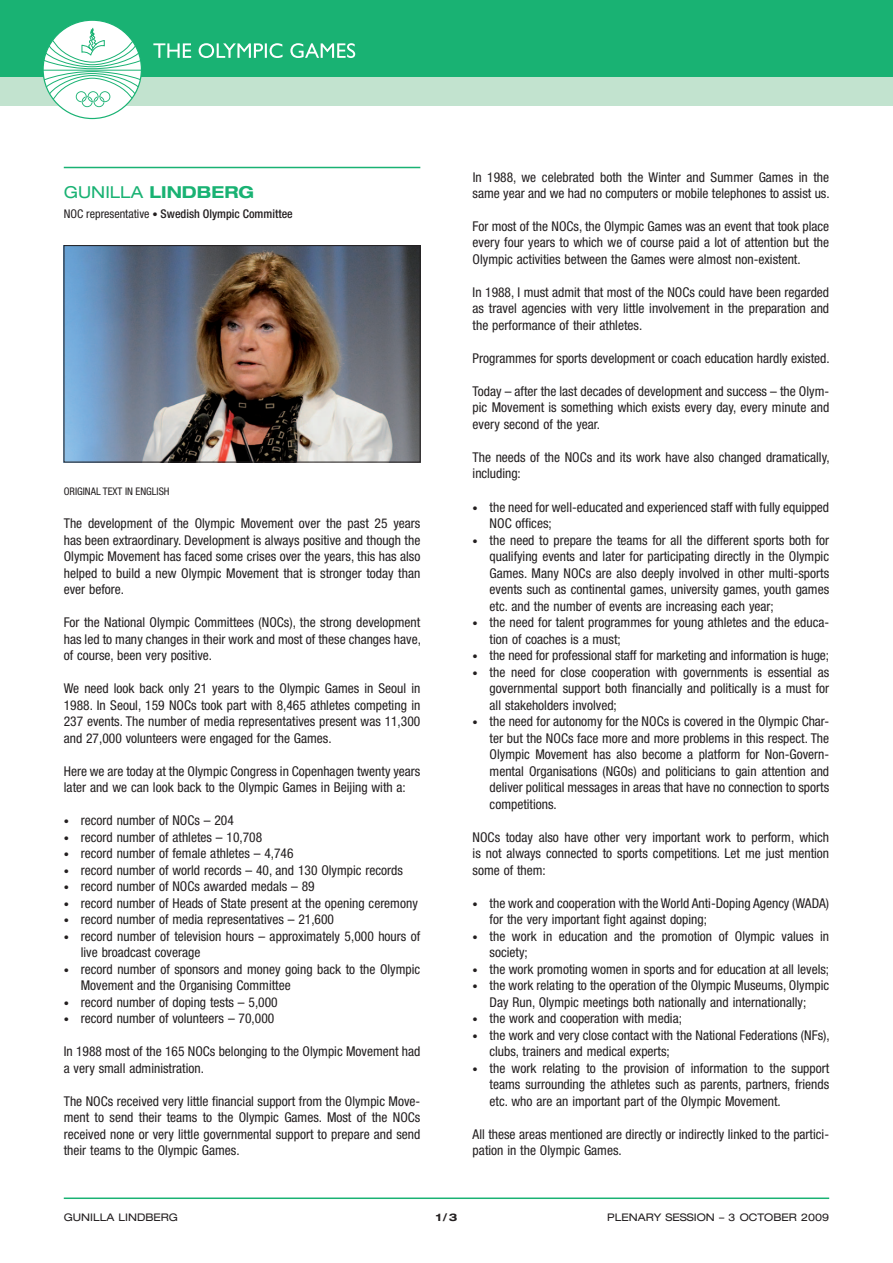
<style>
.page{position:relative;width:893px;height:1263px;background:#fff}
.page>*{position:absolute;margin:0;border:0;box-sizing:border-box;transform-origin:0 0}
.t1{font:700 expanded 16.5px "Helvetica Neue";color:#19b273}
.t2{font:condensed 13.5px/16.5px "Helvetica Neue";color:#231f20;text-align:justify}
.t3{font:500 condensed 12px "Helvetica Neue";color:#231f20}
.t4{font:expanded 10.5px "Helvetica Neue";color:#231f20}
.t5{font:condensed 10.5px "Helvetica Neue";color:#231f20}
.t6{font:700 expanded 10.5px "Helvetica Neue";color:#231f20}
.s1{font-weight:400}
.s2{font-weight:400;font-size:10.5px}
.s3{font-size:10.5px}
</style>
<div class="page">
<div style="left:0;top:0;width:893px;height:77px;background:#19b273"></div>
<div style="left:0;top:77px;width:893px;height:29px;background:#c2e3cf"></div>
<svg style="left:43px;top:22px;width:98px;height:97px"></svg>
<hr style="left:64px;top:1197px;width:765px;height:2px;background:#19b273">
<svg style="left:153px;top:43px;width:202px;height:15px"></svg>
<hr style="left:64px;top:167px;width:356px;height:1px;background:#19b273">
<img style="left:66px;top:247px;width:352px;height:213px">
<div style="left:64px;top:245px;width:356px;height:217px;border:1px solid #231f20"></div>
<p class="t1" style="left:64px;top:182px;width:192px"><span class="s1">GUNILLA</span> LINDBERG</p>
<p class="t3" style="left:64px;top:206px;width:231px"><span class="s1">NOC representative</span> <span class="s2">•</span> Swedish Olympic Committee</p>
<p class="t5" style="left:64px;top:485px;width:107px">Original text in English</p>
<p class="t2" style="left:64px;top:515px;width:358px">The development of the Olympic Movement over the past 25 years has been extraordinary. Development is always positive and though the Olympic Movement has faced some crises over the years, this has also helped to build a new Olympic Movement that is stronger today than ever before.</p>
<p class="t2" style="left:64px;top:614px;width:359px">For the National Olympic Committees (NOCs), the strong development has led to many changes in their work and most of these changes have, of course, been very positive.</p>
<p class="t2" style="left:64px;top:680px;width:358px">We need look back only 21 years to the Olympic Games in Seoul in 1988. In Seoul, 159 NOCs took part with 8,465 athletes competing in 237 events. The number of media representatives present was 11,300 and 27,000 volunteers were engaged for the Games.</p>
<p class="t2" style="left:64px;top:762px;width:358px">Here we are today at the Olympic Congress in Copenhagen twenty years later and we can look back to the Olympic Games in Beijing with a:</p>
<p class="t2" style="left:64px;top:812px;width:172px"><span class="s3">•</span> record number of NOCs – 204</p>
<p class="t2" style="left:64px;top:828px;width:200px"><span class="s3">•</span> record number of athletes – 10,708</p>
<p class="t2" style="left:64px;top:845px;width:231px"><span class="s3">•</span> record number of female athletes – 4,746</p>
<p class="t2" style="left:64px;top:861px;width:341px"><span class="s3">•</span> record number of world records – 40, and 130 Olympic records</p>
<p class="t2" style="left:64px;top:878px;width:253px"><span class="s3">•</span> record number of NOCs awarded medals – 89</p>
<p class="t2" style="left:64px;top:894px;width:356px"><span class="s3">•</span> record number of Heads of State present at the opening ceremony</p>
<p class="t2" style="left:64px;top:911px;width:272px"><span class="s3">•</span> record number of media representatives – 21,600</p>
<p class="t2" style="left:81px;top:927px;width:341px;text-indent:-17px"><span class="s3">•</span> record number of television hours – approximately 5,000 hours of live broadcast coverage</p>
<p class="t2" style="left:81px;top:960px;width:341px;text-indent:-17px"><span class="s3">•</span> record number of sponsors and money going back to the Olympic<br>Movement and the Organising Committee</p>
<p class="t2" style="left:64px;top:993px;width:215px"><span class="s3">•</span> record number of doping tests – 5,000</p>
<p class="t2" style="left:64px;top:1010px;width:212px"><span class="s3">•</span> record number of volunteers – 70,000</p>
<p class="t2" style="left:64px;top:1043px;width:358px">In 1988 most of the 165 NOCs belonging to the Olympic Movement had a very small administration.</p>
<p class="t2" style="left:64px;top:1092px;width:358px">The NOCs received very little financial support from the Olympic Move&shy;ment to send their teams to the Olympic Games. Most of the NOCs received none or very little governmental support to prepare and send their teams to the Olympic Games.</p>
<p class="t2" style="left:473px;top:168px;width:358px">In 1988, we celebrated both the Winter and Summer Games in the same year and we had no computers or mobile telephones to assist us.</p>
<p class="t2" style="left:473px;top:218px;width:358px">For most of the NOCs, the Olympic Games was an event that took place every four years to which we of course paid a lot of attention but the Olympic activities between the Games were almost non-existent.</p>
<p class="t2" style="left:473px;top:284px;width:358px">In 1988, I must admit that most of the NOCs could have been regarded as travel agencies with very little involvement in the preparation and the performance of their athletes.</p>
<p class="t2" style="left:473px;top:350px;width:359px">Programmes for sports development or coach education hardly existed.</p>
<p class="t2" style="left:473px;top:383px;width:358px">Today – after the last decades of development and success – the Olym&shy;pic Movement is something which exists every day, every minute and every second of the year.</p>
<p class="t2" style="left:473px;top:449px;width:358px">The needs of the NOCs and its work have also changed dramatically, including:</p>
<p class="t2" style="left:490px;top:498px;width:341px;text-indent:-17px"><span class="s3">•</span> the need for well-educated and experienced staff with fully equipped<br>NOC offices;</p>
<p class="t2" style="left:490px;top:531px;width:341px;text-indent:-17px"><span class="s3">•</span> the need to prepare the teams for all the different sports both for qualifying events and later for participating directly in the Olympic Games. Many NOCs are also deeply involved in other multi-sports events such as continental games, university games, youth games etc. and the number of events are increasing each year;</p>
<p class="t2" style="left:490px;top:614px;width:341px;text-indent:-17px"><span class="s3">•</span> the need for talent programmes for young athletes and the educa&shy;tion of coaches is a must;</p>
<p class="t2" style="left:473px;top:647px;width:358px"><span class="s3">•</span> the need for professional staff for marketing and information is huge;</p>
<p class="t2" style="left:490px;top:663px;width:341px;text-indent:-17px"><span class="s3">•</span> the need for close cooperation with governments is essential as governmental support both financially and politically is a must for all stakeholders involved;</p>
<p class="t2" style="left:490px;top:713px;width:341px;text-indent:-17px"><span class="s3">•</span> the need for autonomy for the NOCs is covered in the Olympic Char&shy;ter but the NOCs face more and more problems in this respect. The Olympic Movement has also become a platform for Non-Govern&shy;mental Organisations (NGOs) and politicians to gain attention and deliver political messages in areas that have no connection to sports competitions.</p>
<p class="t2" style="left:473px;top:828px;width:358px">NOCs today also have other very important work to perform, which is not always connected to sports competitions. Let me just mention some of them:</p>
<p class="t2" style="left:490px;top:894px;width:341px;text-indent:-17px"><span class="s3">•</span> the work and cooperation with the World Anti-Doping Agency (WADA) for the very important fight against doping;</p>
<p class="t2" style="left:490px;top:927px;width:341px;text-indent:-17px"><span class="s3">•</span> the work in education and the promotion of Olympic values in society;</p>
<p class="t2" style="left:473px;top:960px;width:358px"><span class="s3">•</span> the work promoting women in sports and for education at all levels;</p>
<p class="t2" style="left:473px;top:977px;width:358px;text-align:center"><span class="s3">•</span> the work relating to the operation of the Olympic Museums, Olympic<br>Day Run, Olympic meetings both nationally and internationally;</p>
<p class="t2" style="left:473px;top:1010px;width:211px"><span class="s3">•</span> the work and cooperation with media;</p>
<p class="t2" style="left:490px;top:1026px;width:342px;text-indent:-17px"><span class="s3">•</span> the work and very close contact with the National Federations (NFs), clubs, trainers and medical experts;</p>
<p class="t2" style="left:490px;top:1059px;width:341px;text-indent:-17px"><span class="s3">•</span> the work relating to the provision of information to the support teams surrounding the athletes such as parents, partners, friends etc. who are an important part of the Olympic Movement.</p>
<p class="t2" style="left:473px;top:1125px;width:358px">All these areas mentioned are directly or indirectly linked to the partici&shy;pation in the Olympic Games.</p>
<p class="t4" style="left:64px;top:1211px;width:116px">GUNILLA LINDBERG</p>
<p class="t6" style="left:436px;top:1211px;width:23px">1/3</p>
<p class="t4" style="left:607px;top:1211px;width:24px">PLENAR</p>
<p class="t4" style="left:654px;top:1211px;width:19px">Y SESSI</p>
<p class="t4" style="left:697px;top:1211px;width:134px">ON – 3 OCTOBER 2009</p>
</div>
